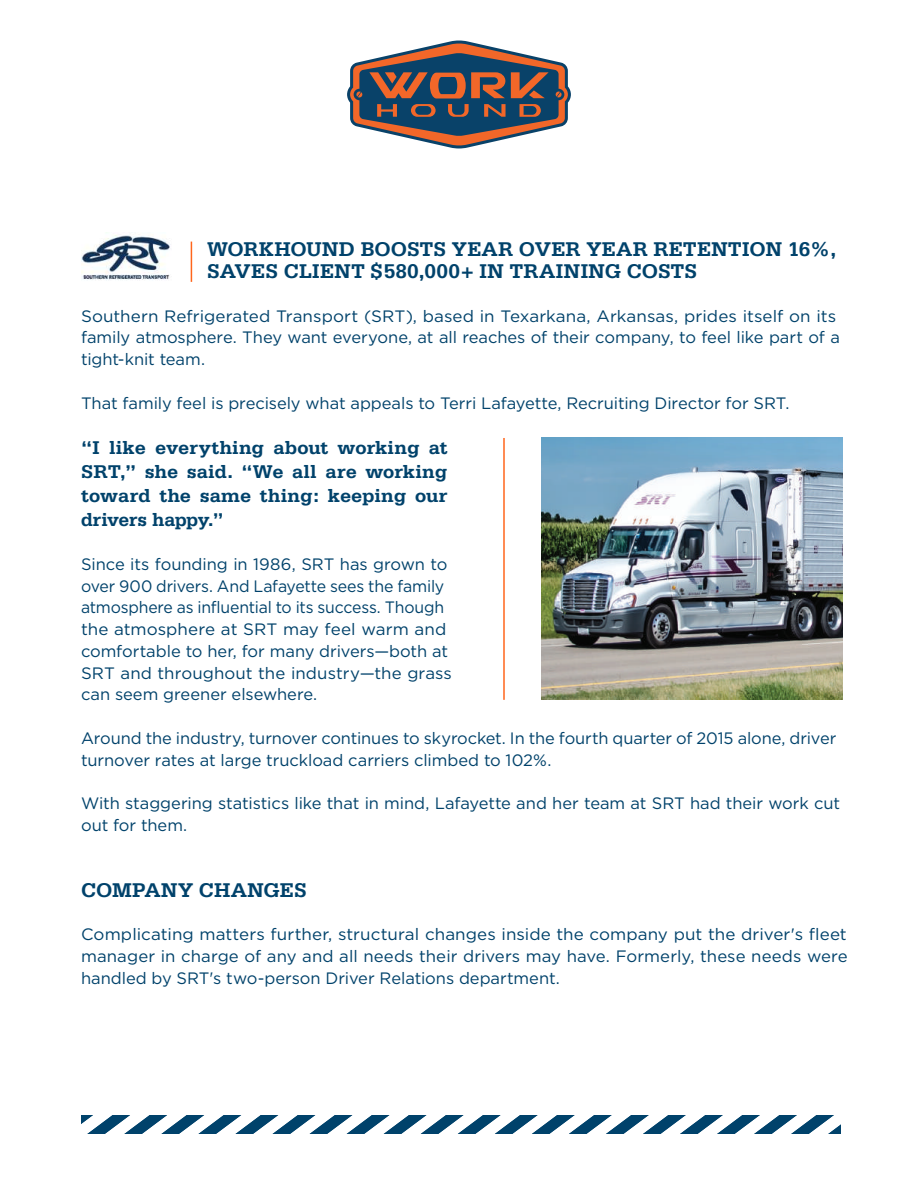
<style>
.page{position:relative;width:918px;height:1188px;background:#fff}
.page>*{position:absolute;margin:0;border:0;box-sizing:border-box;transform-origin:0 0}
.t1{font:700 21px/22.5px "Serifa";letter-spacing:.005em;color:#00426b}
.t2{font:700 19.5px/24px "Serifa";letter-spacing:-.005em;color:#00426b;text-align:justify}
.t3{font:16.5px/21.8px "Gotham";letter-spacing:-.005em;color:#00426b}
</style>
<div class="page">
<svg style="left:347px;top:40px;width:224px;height:108px"></svg>
<svg style="left:81px;top:1115px;width:759px;height:19px"></svg>
<img style="left:81px;top:235px;width:90px;height:46px">
<hr style="left:503px;top:438px;width:2px;height:262px;background:#ff661c">
<hr style="left:191px;top:242px;width:1px;height:40px;background:#ff661c">
<img style="left:542px;top:438px;width:301px;height:262px">
<p class="t1" style="left:207px;top:237px;width:631px">WORKHOUND BOOSTS YEAR OVER YEAR RETENTION 16%,<br>SAVES CLIENT $580,000+ IN TRAINING COSTS</p>
<p class="t3" style="left:81px;top:305px;width:760px">Southern Refrigerated Transport (SRT), based in Texarkana, Arkansas, prides itself on its family atmosphere. They want everyone, at all reaches of their company, to feel like part of a tight-knit team.</p>
<p class="t3" style="left:81px;top:392px;width:710px">That family feel is precisely what appeals to Terri Lafayette, Recruiting Director for SRT.</p>
<p class="t2" style="left:81px;top:436px;width:368px">“I like everything about working at SRT,” she said. “We all are working toward the same thing: keeping our drivers happy.”</p>
<p class="t3" style="left:81px;top:553px;width:373px">Since its founding in 1986, SRT has grown to over 900 drivers. And Lafayette sees the family atmosphere as influential to its success. Though the atmosphere at SRT may feel warm and comfortable to her, for many drivers—both at SRT and throughout the industry—the grass can seem greener elsewhere.</p>
<p class="t3" style="left:81px;top:727px;width:757px">Around the industry, turnover continues to skyrocket. In the fourth quarter of 2015 alone, driver turnover rates at large truckload carriers climbed to 102%.</p>
<p class="t3" style="left:81px;top:792px;width:761px">With staggering statistics like that in mind, Lafayette and her team at SRT had their work cut out for them.</p>
<p class="t1" style="left:81px;top:879px;width:228px">COMPANY CHANGES</p>
<p class="t3" style="left:81px;top:923px;width:768px;text-align:justify">Complicating matters further, structural changes inside the company put the driver's fleet manager in charge of any and all needs their drivers may have. Formerly, these needs were handled by SRT's two-person Driver Relations department.</p>
</div>
